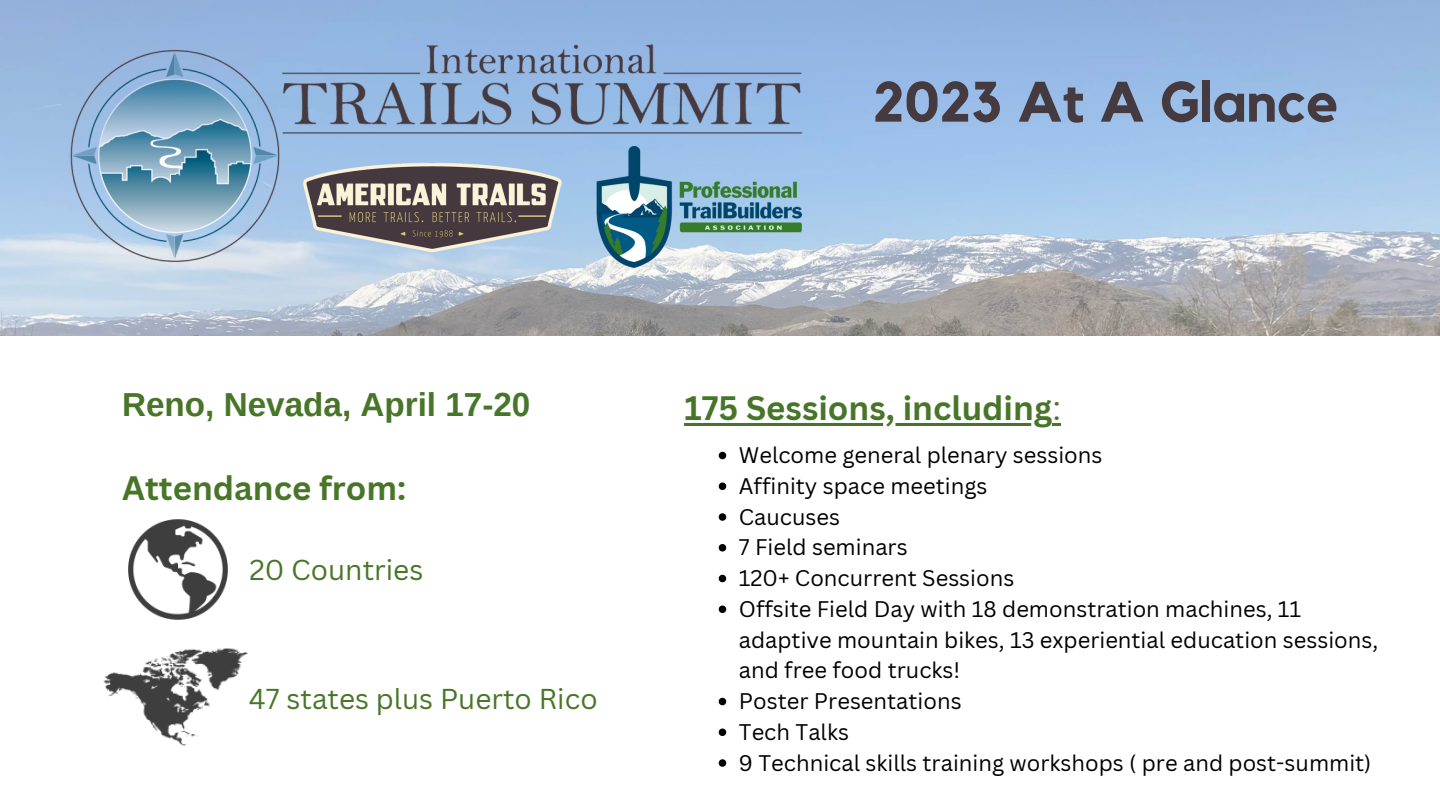
<style>
.page{position:relative;width:1440px;height:810px;background:#fff}
.page>*{position:absolute;margin:0;border:0;box-sizing:border-box;transform-origin:0 0}
.t1{font:700 56.3px "Kollektif";color:#453a3f}
.t2{font:700 33.3px "Arimo";color:#487629}
.t3{font:700 33px "Canva Sans";color:#487629}
.t4{font:28px "Canva Sans";color:#487629}
.t5{font:22px/30.8px "Canva Sans";color:#000}
.s1{font-weight:400}
</style>
<div class="page">
<img style="left:103px;top:648px;width:145px;height:99px">
<img style="left:128px;top:519px;width:100px;height:101px">
<img style="left:0;top:0;width:1440px;height:336px">
<img style="left:63px;top:33px;width:751px;height:246px">
<img style="left:573px;top:146px;width:229px;height:121px">
<img style="left:301px;top:156px;width:264px;height:101px">
<hr style="left:684px;top:423px;width:368px;height:3px;background:#487629">
<svg style="left:1052px;top:423px;width:9px;height:3px"></svg>
<svg style="left:719px;top:452px;width:7px;height:7px"></svg>
<svg style="left:719px;top:483px;width:7px;height:7px"></svg>
<svg style="left:719px;top:513px;width:7px;height:8px"></svg>
<svg style="left:719px;top:544px;width:7px;height:8px"></svg>
<svg style="left:719px;top:575px;width:7px;height:7px"></svg>
<svg style="left:719px;top:606px;width:7px;height:7px"></svg>
<svg style="left:719px;top:698px;width:7px;height:7px"></svg>
<svg style="left:719px;top:729px;width:7px;height:7px"></svg>
<svg style="left:719px;top:759px;width:7px;height:8px"></svg>
<p class="t1" style="left:873px;top:76px;width:468px">2023 At A Glance</p>
<p class="t2" style="left:122px;top:385px;width:410px">Reno, Nevada, April 17-20</p>
<p class="t3" style="left:684px;top:385px;width:378px">175 Sessions, including<span class="s1">:</span></p>
<p class="t5" style="left:739px;top:439px;width:365px">Welcome general plenary sessions</p>
<p class="t5" style="left:739px;top:470px;width:250px">Affinity space meetings</p>
<p class="t5" style="left:739px;top:501px;width:103px">Caucuses</p>
<p class="t5" style="left:739px;top:531px;width:170px">7 Field seminars</p>
<p class="t5" style="left:739px;top:562px;width:277px">120+ Concurrent Sessions</p>
<p class="t5" style="left:739px;top:593px;width:641px">Offsite Field Day with 18 demonstration machines, 11 adaptive mountain bikes, 13 experiential education sessions, and free food trucks!</p>
<p class="t5" style="left:739px;top:685px;width:224px">Poster Presentations</p>
<p class="t5" style="left:739px;top:716px;width:112px">Tech Talks</p>
<p class="t5" style="left:739px;top:747px;width:634px">9 Technical skills training workshops ( pre and post-summit)</p>
<p class="t3" style="left:122px;top:464px;width:286px">Attendance from:</p>
<p class="t4" style="left:249px;top:550px;width:175px">20 Countries</p>
<p class="t4" style="left:249px;top:679px;width:350px">47 states plus Puerto Rico</p>
</div>
